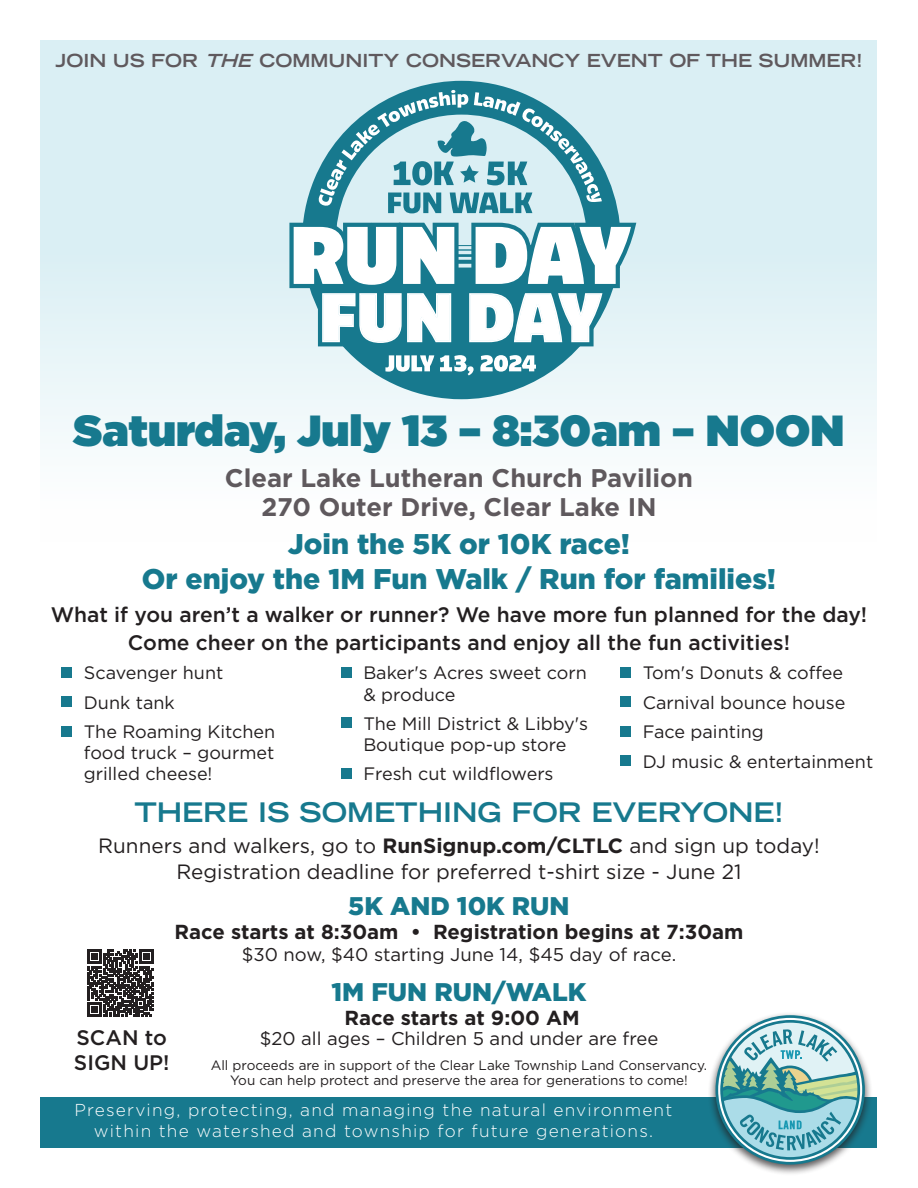
<style>
.page{position:relative;width:918px;height:1188px;background:#fff}
.page>*{position:absolute;margin:0;border:0;box-sizing:border-box;transform-origin:0 0}
.t1{font:900 43.5px "Gotham";color:#17798e}
.t2{font:900 28.5px/34.2px "Gotham";color:#17798e;text-align:center}
.t3{font:700 expanded 27px "Trade Gothic LT Std";color:#17798e}
.t4{font:700 25.5px/28.5px "Gotham";color:#5f595d;text-align:center}
.t5{font:900 25.5px "Gotham";color:#17798e}
.t6{font:500 21px/27.8px "Gotham";color:#231f20;text-align:center}
.t7{font:20.7px/25.5px "Gotham";color:#231f20;text-align:center}
.t8{font:700 20.25px "Gotham";color:#231f20}
.t9{font:18.45px "Gotham";color:#231f20}
.t10{font:18px/29.4px "Gotham";color:#231f20}
.t11{font:700 expanded 18px "Trade Gothic LT Std";color:#5f595d}
.t12{font:300 17.25px/20.7px "Gotham";letter-spacing:.07em;color:#fff;text-align:center}
.t13{font:13.5px/15px "Gotham";color:#231f20;text-align:center}
.s1{font-style:italic}
.s2{font-weight:700}
</style>
<div class="page">
<div style="left:40px;top:40px;width:838px;height:502px;background:linear-gradient(to bottom,#d0ebf1,#fafdfd)"></div>
<div style="left:40px;top:1097px;width:838px;height:51px;background:#17798e"></div>
<div style="left:708px;top:1011px;width:164px;height:164px;background:#231f20;opacity:.75"></div>
<svg style="left:716px;top:1015px;width:149px;height:150px"></svg>
<svg style="left:87px;top:950px;width:67px;height:67px"></svg>
<div style="left:62px;top:668px;width:10px;height:10px;background:#17798e"></div>
<div style="left:62px;top:697px;width:10px;height:10px;background:#17798e"></div>
<div style="left:62px;top:726px;width:10px;height:10px;background:#17798e"></div>
<div style="left:341px;top:668px;width:10px;height:10px;background:#17798e"></div>
<div style="left:341px;top:718px;width:10px;height:10px;background:#17798e"></div>
<div style="left:341px;top:768px;width:10px;height:10px;background:#17798e"></div>
<div style="left:620px;top:668px;width:10px;height:10px;background:#17798e"></div>
<div style="left:620px;top:697px;width:10px;height:10px;background:#17798e"></div>
<div style="left:620px;top:726px;width:10px;height:10px;background:#17798e"></div>
<div style="left:620px;top:756px;width:10px;height:10px;background:#17798e"></div>
<svg style="left:281px;top:81px;width:361px;height:318px;background:#aed3db"></svg>
<svg style="left:284px;top:90px;width:359px;height:285px"></svg>
<p class="t11" style="left:55px;top:48px;width:809px">JOIN US FOR <span class="s1">THE</span> COMMUNITY CONSERVANCY EVENT OF THE SUMMER!</p>
<h1 class="t1" style="left:74px;top:400px;width:772px">Saturday, July 13 – 8:30am – NOON</h1>
<h3 class="t4" style="left:225px;top:464px;width:470px">Clear Lake Lutheran Church Pavilion<br>270 Outer Drive, Clear Lake IN</h3>
<h2 class="t2" style="left:142px;top:527px;width:636px">Join the 5K or 10K race!<br>Or enjoy the 1M Fun Walk / Run for families!</h2>
<p class="t6" style="left:51px;top:601px;width:818px">What if you aren’t a walker or runner? We have more fun planned for the day!<br>Come cheer on the participants and enjoy all the fun activities!</p>
<p class="t10" style="left:84px;top:658px;width:193px">Scavenger hunt<br>Dunk tank<br>The Roaming Kitchen</p>
<p class="t10" style="left:84px;top:742px;width:192px;line-height:21px">food truck – gourmet grilled cheese!</p>
<p class="t10" style="left:363px;top:663px;width:225px;line-height:21px">Baker's Acres sweet corn &amp; produce</p>
<p class="t10" style="left:363px;top:713px;width:226px;line-height:21px">The Mill District &amp; Libby's<br>Boutique pop-up store</p>
<p class="t10" style="left:363px;top:759px;width:192px">Fresh cut wildflowers</p>
<p class="t10" style="left:643px;top:658px;width:232px">Tom's Donuts &amp; coffee<br>Carnival bounce house<br>Face painting<br>DJ music &amp; entertainment</p>
<h3 class="t3" style="left:134px;top:794px;width:651px">THERE IS SOMETHING FOR EVERYONE!</h3>
<p class="t7" style="left:98px;top:833px;width:723px">Runners and walkers, go to <span class="s2">RunSignup.com/CLTLC</span> and sign up today!<br>Registration deadline for preferred t-shirt size - June 21</p>
<p class="t6" style="left:74px;top:1025px;width:97px;line-height:25.2px;text-align:left">SCAN to<br>SIGN UP!</p>
<h3 class="t5" style="left:348px;top:888px;width:223px">5K AND 10K RUN</h3>
<p class="t8" style="left:175px;top:919px;width:570px">Race starts at 8:30am • Registration begins at 7:30am</p>
<p class="t9" style="left:242px;top:944px;width:436px">$30 now, $40 starting June 14, $45 day of race.</p>
<h3 class="t5" style="left:332px;top:974px;width:256px">1M FUN RUN/WALK</h3>
<p class="t8" style="left:344px;top:1005px;width:237px">Race starts at 9:00 AM</p>
<p class="t9" style="left:260px;top:1029px;width:400px">$20 all ages – Children 5 and under are free</p>
<p class="t13" style="left:211px;top:1057px;width:498px">All proceeds are in support of the Clear Lake Township Land Conservancy.<br>You can help protect and preserve the area for generations to come!</p>
<p class="t12" style="left:75px;top:1100px;width:599px">Preserving, protecting, and managing the natural environment within the watershed and township for future generations.</p>
</div>
